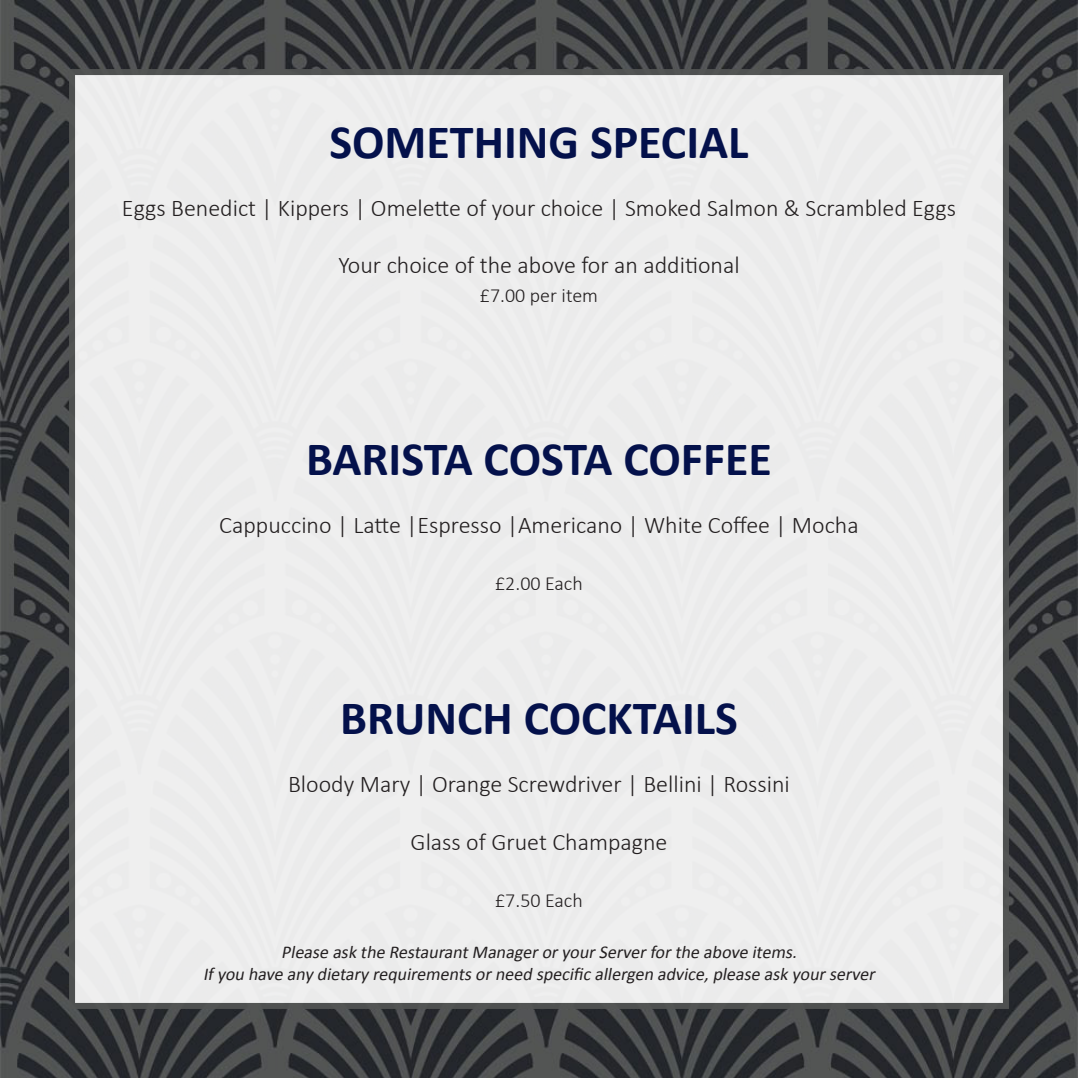
<style>
.page{position:relative;width:1078px;height:1078px;background:#fff}
.page>*{position:absolute;margin:0;border:0;box-sizing:border-box;transform-origin:0 0}
.t1{font:700 48px "Calibri";color:#04114b}
.t2{font:300 24px "Calibri";color:#231f20}
.t3{font:300 20px "Calibri";color:#231f20}
.t4{font:italic 18px "Calibri";color:#231f20}
</style>
<div class="page">
<img style="left:0;top:0;width:1077px;height:1077px">
<div style="left:69px;top:69px;width:939px;height:939px;background:#ededed;border:6px solid #535554"></div>
<p class="t1" style="left:329px;top:111px;width:420px">SOMETHING SPECIAL</p>
<p class="t2" style="left:122px;top:193px;width:835px">Eggs Benedict | Kippers | Omelette of your choice | Smoked Salmon &amp; Scrambled Eggs</p>
<p class="t2" style="left:338px;top:250px;width:402px">Your choice of the above for an additional</p>
<p class="t3" style="left:480px;top:283px;width:120px">£7.00 per item</p>
<p class="t1" style="left:306px;top:428px;width:467px">BARISTA COSTA COFFEE</p>
<p class="t2" style="left:219px;top:509px;width:640px">Cappuccino | Latte |Espresso |Americano | White Coffee | Mocha</p>
<p class="t3" style="left:495px;top:571px;width:89px">£2.00 Each</p>
<p class="t1" style="left:340px;top:687px;width:399px">BRUNCH COCKTAILS</p>
<p class="t2" style="left:288px;top:769px;width:503px">Bloody Mary | Orange Screwdriver | Bellini | Rossini</p>
<p class="t2" style="left:410px;top:826px;width:258px">Glass of Gruet Champagne</p>
<p class="t3" style="left:495px;top:888px;width:89px">£7.50 Each</p>
<p class="t4" style="left:281px;top:940px;width:521px">Please ask the RestaurantManageroryourServerforthe above items.</p>
<p class="t4" style="left:203px;top:961px;width:677px">Ifyou have any dietary requirementsorneed specific allergen advice,please ask yourserver</p>
</div>
